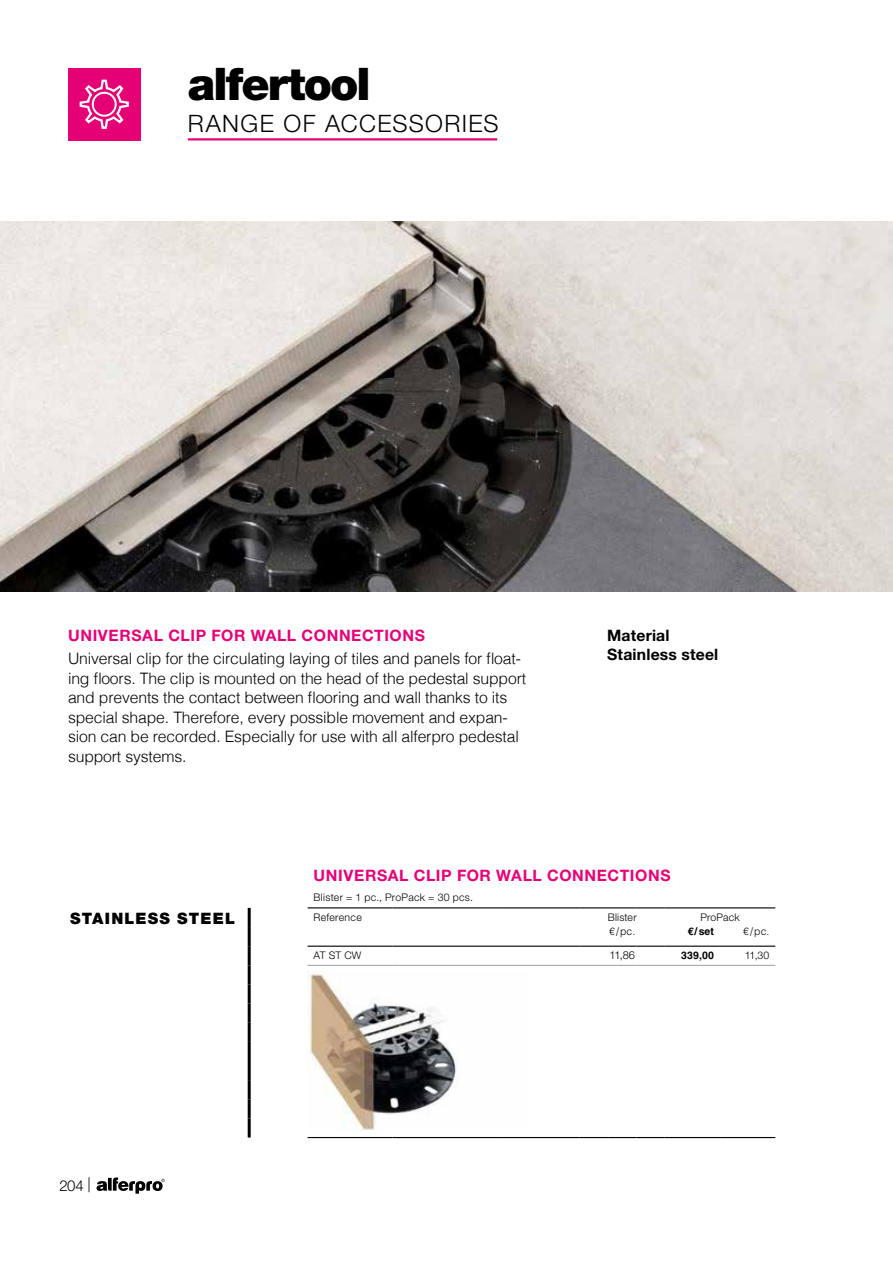
<style>
.page{position:relative;width:893px;height:1263px;background:#fff}
.page>*{position:absolute;margin:0;border:0;box-sizing:border-box;transform-origin:0 0}
.t1{font:900 45px "Helvetica Neue LT Std";letter-spacing:-.04em;color:#000}
.t2{font:300 24px "Helvetica Neue LT Std";letter-spacing:.055em;color:#000}
.t3{font:300 15.75px/19.5px "Helvetica";letter-spacing:-.01em;color:#000}
.t4{font:700 15.75px "Helvetica Neue LT Std";letter-spacing:.04em;color:#e60076}
.t5{font:700 15.75px/19.5px "Helvetica Neue LT Std";letter-spacing:.015em;color:#000}
.t6{font:900 15.75px "Helvetica Neue LT Std";letter-spacing:.08em;color:#000}
.t7{font:300 15px "Helvetica Neue LT Std";color:#000}
.t8{font:300 11.1px "Helvetica Neue LT Std";color:#000}
.t9{font:300 10.5px/20px "Helvetica Neue LT Std";letter-spacing:.02em;color:#000}
.t10{font:700 10.5px "Helvetica LT Std";letter-spacing:.015em;color:#000}
.t11{font:300 10.5px "Helvetica LT Std";color:#000}
</style>
<div class="page">
<img style="left:0;top:221px;width:893px;height:370px">
<hr style="left:188px;top:138px;width:309px;height:2px;background:#e60076">
<div style="left:68px;top:68px;width:72px;height:72px;background:#e60076"></div>
<svg style="left:79px;top:79px;width:50px;height:50px"></svg>
<hr style="left:248px;top:908px;width:3px;height:19px;background:#000">
<hr style="left:248px;top:927px;width:3px;height:19px;background:#000">
<hr style="left:248px;top:946px;width:3px;height:19px;background:#000">
<hr style="left:248px;top:965px;width:3px;height:19px;background:#000">
<hr style="left:248px;top:984px;width:3px;height:19px;background:#000">
<hr style="left:248px;top:1003px;width:3px;height:20px;background:#000">
<hr style="left:248px;top:1023px;width:3px;height:19px;background:#000">
<hr style="left:248px;top:1042px;width:3px;height:19px;background:#000">
<hr style="left:248px;top:1061px;width:3px;height:19px;background:#000">
<hr style="left:248px;top:1080px;width:3px;height:19px;background:#000">
<hr style="left:248px;top:1099px;width:3px;height:19px;background:#000">
<hr style="left:248px;top:1118px;width:3px;height:19px;background:#000">
<hr style="left:308px;top:1137px;width:85px;height:1px;background:#000">
<hr style="left:393px;top:1137px;width:106px;height:1px;background:#000">
<hr style="left:499px;top:1137px;width:81px;height:1px;background:#000">
<svg style="left:580px;top:1137px;width:85px;height:1px"></svg>
<hr style="left:665px;top:1137px;width:55px;height:1px;background:#000">
<hr style="left:720px;top:1137px;width:55px;height:1px;background:#000">
<hr style="left:308px;top:907px;width:85px;height:1px;background:#000">
<hr style="left:393px;top:907px;width:106px;height:1px;background:#000">
<hr style="left:499px;top:907px;width:81px;height:1px;background:#000">
<hr style="left:665px;top:907px;width:55px;height:1px;background:#000">
<hr style="left:720px;top:907px;width:55px;height:1px;background:#000">
<svg style="left:580px;top:907px;width:85px;height:1px"></svg>
<hr style="left:308px;top:946px;width:85px;height:1px;background:#000">
<hr style="left:393px;top:946px;width:106px;height:1px;background:#000">
<hr style="left:499px;top:946px;width:81px;height:1px;background:#000">
<hr style="left:665px;top:946px;width:55px;height:1px;background:#000">
<hr style="left:720px;top:946px;width:55px;height:1px;background:#000">
<hr style="left:308px;top:965px;width:85px;height:1px;background:#9d9d9c">
<hr style="left:393px;top:965px;width:106px;height:1px;background:#9d9d9c">
<hr style="left:499px;top:965px;width:81px;height:1px;background:#9d9d9c">
<hr style="left:665px;top:965px;width:55px;height:1px;background:#9d9d9c">
<hr style="left:720px;top:965px;width:55px;height:1px;background:#9d9d9c">
<svg style="left:580px;top:946px;width:85px;height:1px"></svg>
<svg style="left:580px;top:965px;width:85px;height:1px"></svg>
<img style="left:309px;top:974px;width:149px;height:157px">
<svg style="left:97px;top:1177px;width:68px;height:17px"></svg>
<h1 class="t1" style="left:188px;top:57px;width:184px">alfertool</h1>
<h2 class="t2" style="left:188px;top:109px;width:312px">RANGE OF ACCESSORIES</h2>
<p class="t4" style="left:68px;top:625px;width:358px">UNIVERSAL CLIP FOR WALL CONNECTIONS</p>
<p class="t3" style="left:68px;top:648px;width:460px">Universal clip for the circulating laying of tiles and panels for float&shy;ing floors. The clip is mounted on the head of the pedestal support and prevents the contact between flooring and wall thanks to its special shape. Therefore, every possible movement and expan&shy;sion can be recorded. Especially for use with all alferpro pedestal support systems.</p>
<p class="t5" style="left:607px;top:625px;width:113px">Material<br>Stainless steel</p>
<p class="t6" style="left:70px;top:909px;width:166px">STAINLESS STEEL</p>
<p class="t4" style="left:314px;top:865px;width:358px">UNIVERSAL CLIP FOR WALL CONNECTIONS</p>
<p class="t9" style="left:314px;top:886px;width:161px">Blister = 1 pc., ProPack = 30 pcs.<br>Reference</p>
<p class="t9" style="left:608px;top:906px;width:30px">Blister</p>
<p class="t9" style="left:700px;top:906px;width:41px">ProPack</p>
<p class="t11" style="left:609px;top:924px;width:28px">€/pc.</p>
<p class="t10" style="left:688px;top:924px;width:28px">€/set</p>
<p class="t11" style="left:743px;top:924px;width:28px">€/pc.</p>
<p class="t9" style="left:314px;top:945px;width:49px">AT ST CW</p>
<p class="t8" style="left:609px;top:948px;width:27px">11,86</p>
<p class="t10" style="left:681px;top:949px;width:34px">339,00</p>
<p class="t9" style="left:745px;top:945px;width:26px">11,30</p>
<p class="t7" style="left:59px;top:1176px;width:33px">204 |</p>
</div>
